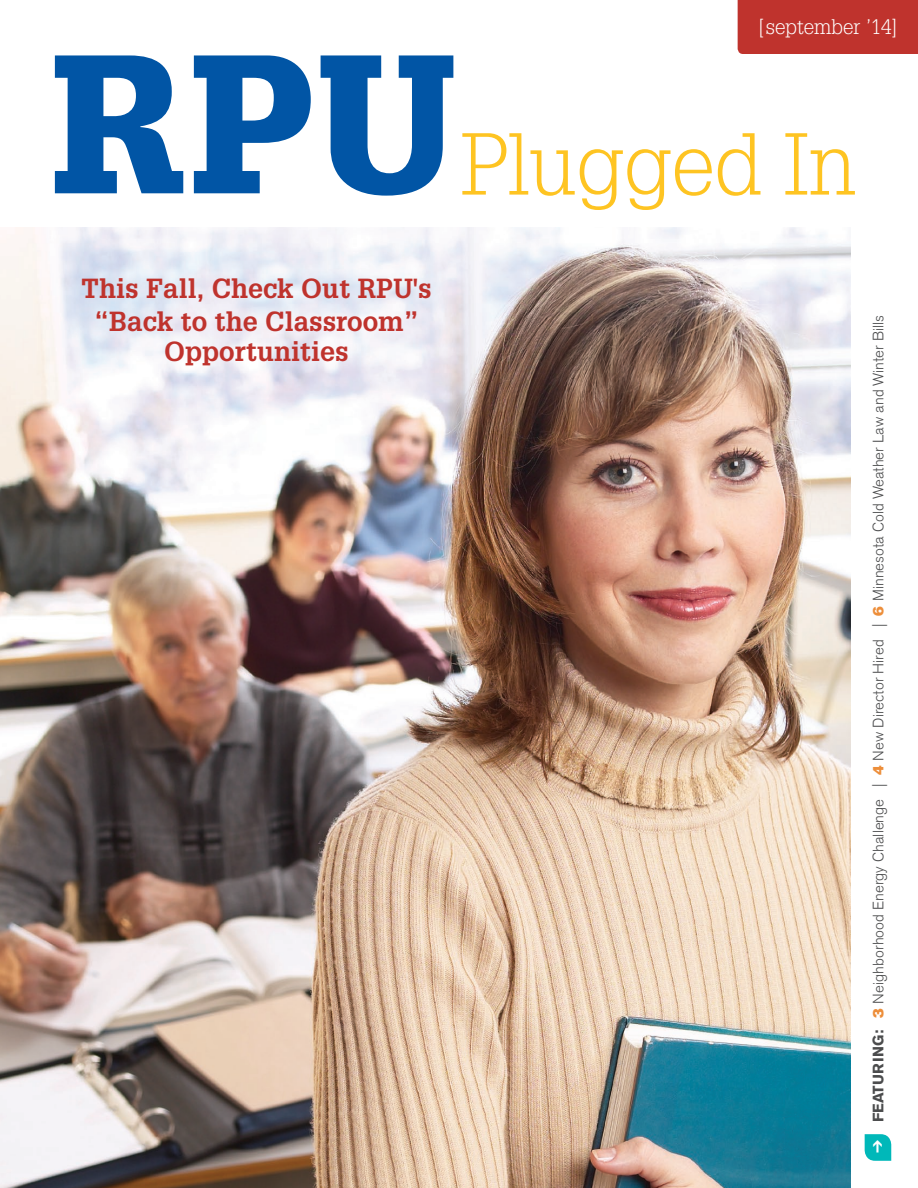
<style>
.page{position:relative;width:918px;height:1188px;background:#fff}
.page>*{position:absolute;margin:0;border:0;box-sizing:border-box;transform-origin:0 0}
.t1{font:900 192.45px "Glypha";color:#0155a5}
.t2{font:300 85.65px "Glypha";color:#fec422}
.HEADLINE{font:700 27px/33px "Glypha";color:#bf332d;text-align:center}
.HEADLINE-2{font:300 20.55px "Glypha";color:#fff}
.BODY{font:300 15px "Akzidenz Grotesk BE";color:#4b4c4d}
.s1{font-weight:700}
.s2{font-family:"Akzidenz Grotesk BE Super";font-weight:400;color:#ed8e3a}
</style>
<div class="page">
<img style="left:0;top:227px;width:850px;height:961px">
<div style="left:738px;top:0;width:180px;height:54px;background:#bf332d"></div>
<svg style="left:865px;top:1134px;width:26px;height:27px"></svg>
<p class="t1" style="left:50px;top:8px;width:408px">RPU</p>
<p class="HEADLINE-2" style="left:758px;top:16px;width:140px">[september ’14]</p>
<p class="t2" style="left:461px;top:116px;width:398px">Plugged In</p>
<p class="HEADLINE" style="left:81px;top:271px;width:352px">This Fall, Check Out RPU's “Back to the Classroom”</p>
<p class="HEADLINE" style="left:164px;top:334px;width:186px">Opportunities</p>
<p class="BODY" style="left:870px;top:1122px;width:809px;rotate:-90deg"><span class="s1">FEATURING:</span> <span class="s2">3</span> Neighborhood Energy Challenge | <span class="s2">4</span> New Director Hired | <span class="s2">6</span> Minnesota Cold Weather Law and Winter Bills</p>
</div>
